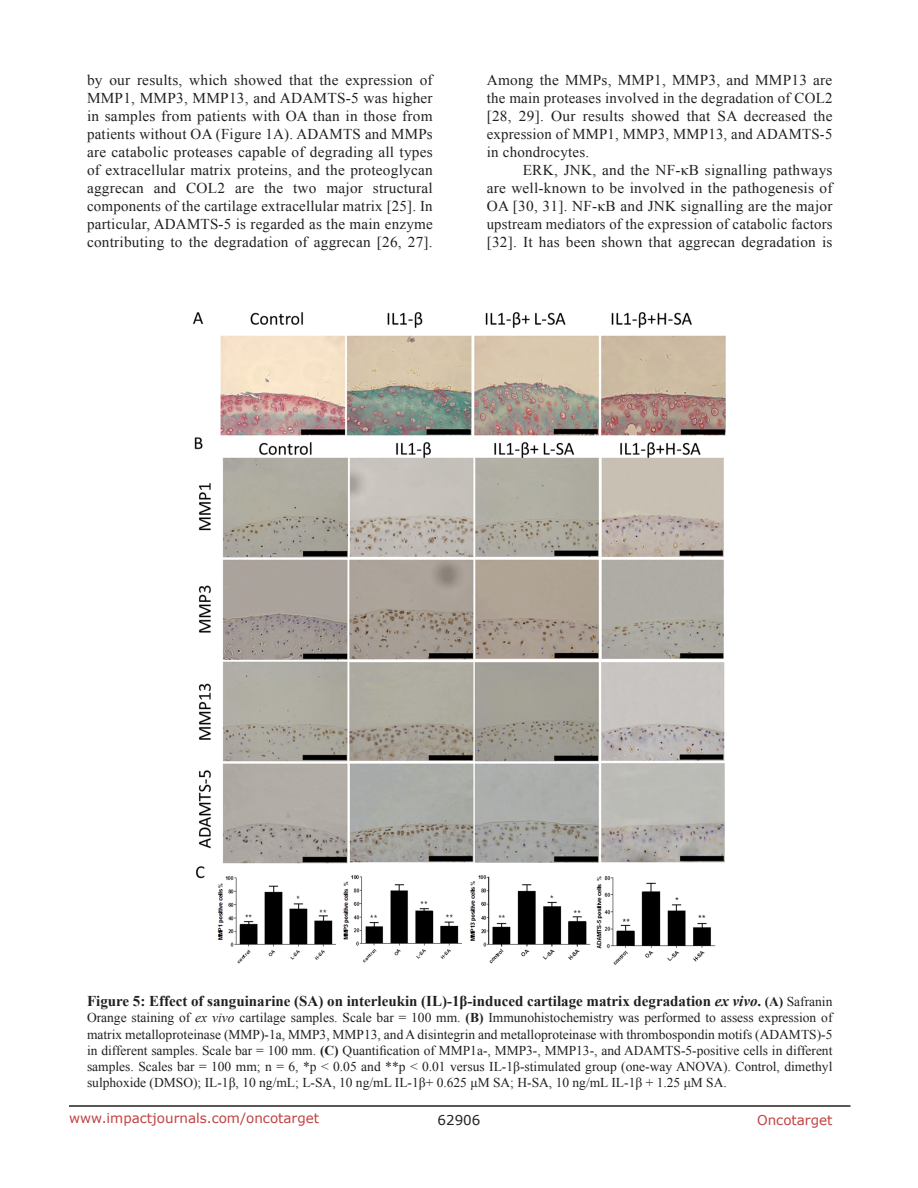
<style>
.page{position:relative;width:918px;height:1188px;background:#fff}
.page>*{position:absolute;margin:0;border:0;box-sizing:border-box;transform-origin:0 0}
.BodyText{font:15px/18px "Times New Roman";letter-spacing:.015em;color:#231f20;text-align:justify}
.figuretext{font:700 15px "Times New Roman";color:#231f20}
.figuretext-2{font:13.5px/16.2px "Times New Roman";color:#231f20;text-align:justify}
.t1{font:13.5px "Verdana";color:#c24141}
.t2{font:13.5px "Verdana";color:#231f20}
.s1{font-style:italic}
.s2{font-size:13.5px}
.s3{font-weight:400;font-size:13.5px}
.s4{font-weight:700}
</style>
<div class="page">
<hr style="left:69px;top:1105px;width:781px;height:2px;background:#231f20">
<img style="left:193px;top:312px;width:533px;height:653px">
<p class="BodyText" style="left:87px;top:71px;width:347px">by our results, which showed that the expression of MMP1, MMP3, MMP13, and ADAMTS-5 was higher in samples from patients with OA than in those from patients without OA (Figure 1A). ADAMTS and MMPs are catabolic proteases capable of degrading all types of extracellular matrix proteins, and the proteoglycan aggrecan and COL2 are the two major structural components of the cartilage extracellular matrix [25]. In particular, ADAMTS-5 is regarded as the main enzyme contributing to the degradation of aggrecan [26, 27].</p>
<p class="BodyText" style="left:487px;top:71px;width:347px">Among the MMPs, MMP1, MMP3, and MMP13 are the main proteases involved in the degradation of COL2 [28, 29]. Our results showed that SA decreased the expression of MMP1, MMP3, MMP13, and ADAMTS-5 in chondrocytes.</p>
<p class="BodyText" style="left:487px;top:161px;width:347px;text-indent:36px">ERK, JNK, and the NF-κB signalling pathways are well-known to be involved in the pathogenesis of OA [30, 31]. NF-κB and JNK signalling are the major upstream mediators of the expression of catabolic factors [32]. It has been shown that aggrecan degradation is</p>
<p class="figuretext" style="left:87px;top:991px;width:747px">Figure 5: Effect of sanguinarine (SA) on interleukin (IL)-1β-induced cartilage matrix degradation <span class="s1">ex vivo</span>. <span class="s2">(A)</span> <span class="s3">Safranin</span></p>
<p class="figuretext-2" style="left:87px;top:1010px;width:747px">Orange staining of <span class="s1">ex vivo</span> cartilage samples. Scale bar = 100 mm. <span class="s4">(B)</span> Immunohistochemistry was performed to assess expression of matrix metalloproteinase (MMP)-1a, MMP3, MMP13, and A disintegrin and metalloproteinase with thrombospondin motifs (ADAMTS)-5 in different samples. Scale bar = 100 mm. <span class="s4">(C)</span> Quantification of MMP1a-, MMP3-, MMP13-, and ADAMTS-5-positive cells in different samples. Scales bar = 100 mm; n = 6, *p &lt; 0.05 and **p &lt; 0.01 versus IL-1β-stimulated group (one-way ANOVA). Control, dimethyl sulphoxide (DMSO); IL-1β, 10 ng/mL; L-SA, 10 ng/mL IL-1β+ 0.625 μM SA; H-SA, 10 ng/mL IL-1β + 1.25 μM SA.</p>
<p class="t1" style="left:69px;top:1109px;width:252px">www.impactjournals.com/oncotarget</p>
<p class="t2" style="left:438px;top:1111px;width:44px">62906</p>
<p class="t1" style="left:757px;top:1111px;width:77px">Oncotarget</p>
</div>
